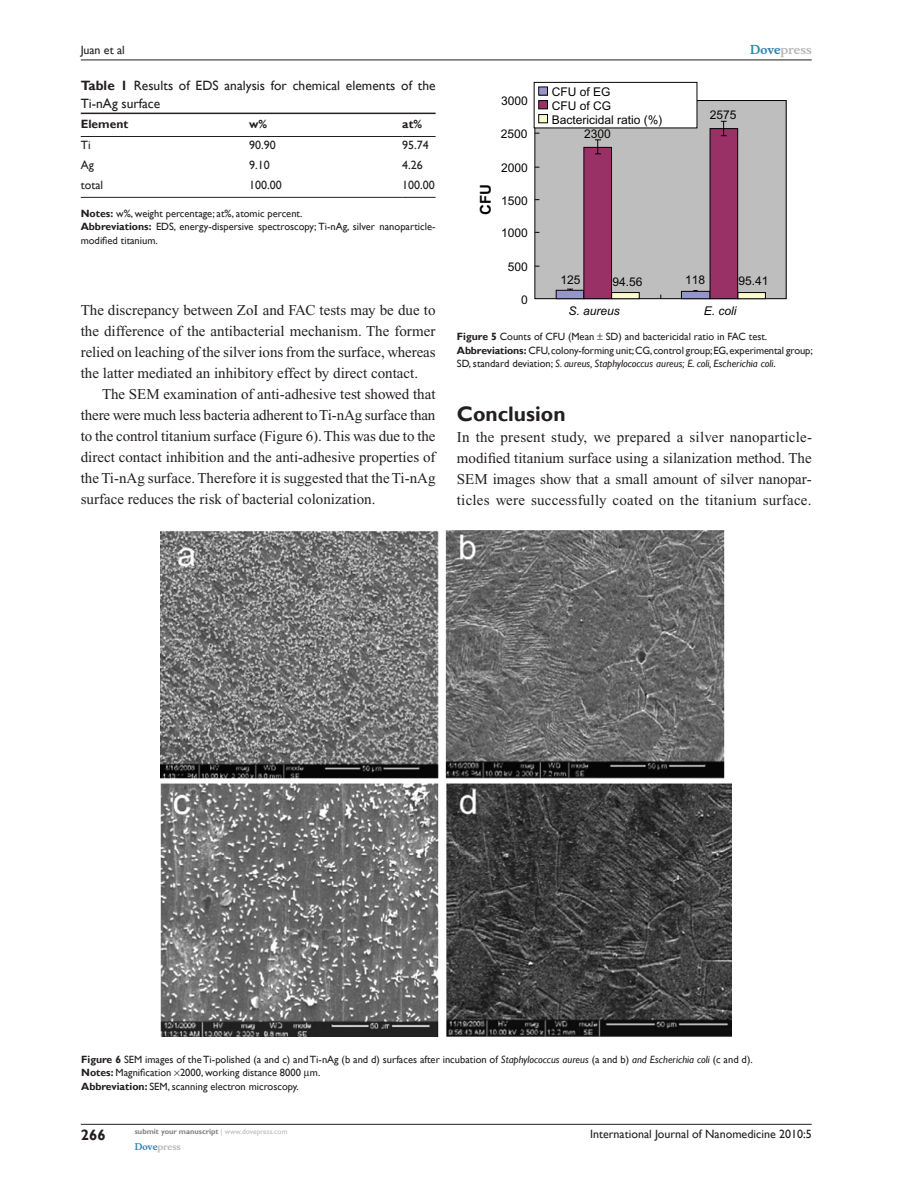
<style>
.page{position:relative;width:918px;height:1188px;background:#fff}
.page>*{position:absolute;margin:0;border:0;box-sizing:border-box;transform-origin:0 0}
.t1{font:700 21px "Gill Sans";color:#231f20}
.t2{font:15px/21px "Times New Roman";color:#231f20;text-align:justify}
.t3{font:700 15px "Gill Sans";color:#231f20}
.t4{font:700 15px "Arial";color:#040503}
.t5{font:13.5px/18px "Gill Sans";letter-spacing:.005em;color:#231f20}
.t6{font:12px "Gill Sans";color:#231f20}
.t7{font:12px/13.8px "Arial";color:#040503}
.t8{font:italic 12px "Arial";color:#040503}
.t9{font:700 12px "Gill Sans";color:#231f20}
.t10{font:700 12px "Musee";color:#b8b9bc}
.t11{font:10.5px/13.5px "Gill Sans";color:#231f20}
.t12{font:700 9px "Musee";color:#b8b9bc}
.t13{font:700 7.5px "Gill Sans";color:#808285}
.s1{color:#3485ae}
.s2{font-weight:700}
.s3{font-style:italic}
.s4{font-weight:400;color:#b8b9bc}
</style>
<div class="page">
<hr style="left:81px;top:1124px;width:731px;height:1px;background:#231f20">
<hr style="left:81px;top:60px;width:731px;height:1px;background:#231f20">
<div style="left:535px;top:101px;width:251px;height:198px;background:#bfbebe"></div>
<div style="left:738px;top:293px;width:27px;height:6px;background:#faf9cf"></div>
<div style="left:737px;top:292px;width:29px;height:7px;border:1px solid #040503"></div>
<svg style="left:533px;top:82px;width:205px;height:217px"></svg>
<img style="left:160px;top:530px;width:572px;height:506px">
<hr style="left:81px;top:113px;width:355px;height:1px;background:#231f20">
<hr style="left:81px;top:136px;width:168px;height:1px;background:#231f20">
<hr style="left:249px;top:136px;width:153px;height:1px;background:#231f20">
<hr style="left:402px;top:136px;width:34px;height:1px;background:#231f20">
<hr style="left:81px;top:197px;width:168px;height:1px;background:#231f20">
<hr style="left:249px;top:197px;width:153px;height:1px;background:#231f20">
<hr style="left:402px;top:197px;width:34px;height:1px;background:#231f20">
<p class="t6" style="left:81px;top:43px;width:46px">Juan et al</p>
<p class="t10" style="left:750px;top:43px;width:63px"><span class="s1">Dove</span>press</p>
<p class="t5" style="left:81px;top:77px;width:356px"><span class="s2">Table 1</span> Results of EDS analysis for chemical elements of the<br>Ti-nAg surface</p>
<p class="t9" style="left:81px;top:117px;width:49px">Element</p>
<p class="t9" style="left:249px;top:117px;width:19px">w%</p>
<p class="t9" style="left:402px;top:117px;width:21px">at%</p>
<p class="t6" style="left:81px;top:138px;width:11px">Ti</p>
<p class="t6" style="left:249px;top:138px;width:28px">90.90</p>
<p class="t6" style="left:402px;top:138px;width:28px">95.74</p>
<p class="t6" style="left:81px;top:158px;width:15px">Ag</p>
<p class="t6" style="left:249px;top:158px;width:22px">9.10</p>
<p class="t6" style="left:402px;top:158px;width:22px">4.26</p>
<p class="t6" style="left:81px;top:178px;width:24px">total</p>
<p class="t6" style="left:249px;top:178px;width:34px">100.00</p>
<p class="t6" style="left:402px;top:178px;width:34px">100.00</p>
<p class="t11" style="left:81px;top:207px;width:356px"><span class="s2">Notes:</span> w%, weight percentage; at%, atomic percent.<br><span class="s2">Abbreviations:</span> EDS, energy-dispersive spectroscopy; Ti-nAg, silver nanoparticle&shy;modified titanium.</p>
<p class="t2" style="left:81px;top:299px;width:356px">The discrepancy between ZoI and FAC tests may be due to the difference of the antibacterial mechanism. The former relied on leaching of the silver ions from the surface, whereas the latter mediated an inhibitory effect by direct contact.</p>
<p class="t2" style="left:81px;top:383px;width:356px;text-indent:21px">The SEM examination of anti-adhesive test showed that there were much less bacteria adherent to Ti-nAg surface than to the control titanium surface (Figure 6). This was due to the direct contact inhibition and the anti-adhesive properties of the Ti-nAg surface. Therefore it is suggested that the Ti-nAg surface reduces the risk of bacterial colonization.</p>
<p class="t4" style="left:477px;top:215px;width:32px;rotate:-90deg">CFU</p>
<p class="t7" style="left:501px;top:94px;width:28px">3000</p>
<p class="t7" style="left:501px;top:127px;width:28px">2500</p>
<p class="t7" style="left:501px;top:161px;width:28px">2000</p>
<p class="t7" style="left:501px;top:194px;width:28px">1500</p>
<p class="t7" style="left:501px;top:226px;width:28px">1000</p>
<p class="t7" style="left:508px;top:260px;width:22px">500</p>
<p class="t7" style="left:521px;top:293px;width:8px">0</p>
<p class="t7" style="left:552px;top:85px;width:112px">CFU of EG<br>CFU of CG<br>Bactericidal ratio (%)</p>
<p class="t7" style="left:584px;top:127px;width:28px">2300</p>
<p class="t7" style="left:710px;top:108px;width:28px">2575</p>
<p class="t7" style="left:561px;top:273px;width:22px">125</p>
<p class="t7" style="left:612px;top:275px;width:32px">94.56</p>
<p class="t7" style="left:685px;top:273px;width:22px">118</p>
<p class="t7" style="left:738px;top:274px;width:32px">95.41</p>
<p class="t8" style="left:568px;top:304px;width:53px">S. aureus</p>
<p class="t8" style="left:704px;top:304px;width:34px">E. coli</p>
<p class="t11" style="left:457px;top:330px;width:357px"><span class="s2">Figure 5</span> Counts of CFU (Mean SD) and bactericidal ratio in FAC test.<br><span class="s2">Abbreviations:</span> CFU, colony-forming unit; CG, control group; EG,experimental group;<br>SD, standard deviation; <span class="s3">S. aureus, Staphylococcus aureus; E. coli, Escherichia coli</span>.</p>
<h1 class="t1" style="left:457px;top:401px;width:110px">Conclusion</h1>
<p class="t2" style="left:457px;top:426px;width:357px">In the present study, we prepared a silver nanoparticle&shy;modified titanium surface using a silanization method. The SEM images show that a small amount of silver nanopar&shy;ticles were successfully coated on the titanium surface.</p>
<p class="t11" style="left:81px;top:1053px;width:673px"><span class="s2">Figure 6</span> SEM images of the Ti-polished (a and c) and Ti-nAg (b and d) surfaces after incubation of <span class="s3">Staphylococcus aureus</span> (a and b) <span class="s3">and Escherichia coli</span> (c and d).<br><span class="s2">Notes:</span> Magnification 2000, working distance 8000 m.<br><span class="s2">Abbreviation:</span> SEM, scanning electron microscopy.</p>
<p class="t3" style="left:81px;top:1126px;width:26px">266</p>
<p class="t6" style="left:590px;top:1127px;width:223px">International Journal of Nanomedicine 2010:5</p>
<p class="t13" style="left:135px;top:1127px;width:154px">submit your manuscript <span class="s4">| www.dovepress.com</span></p>
<p class="t12" style="left:135px;top:1141px;width:48px"><span class="s1">Dove</span>press</p>
</div>
